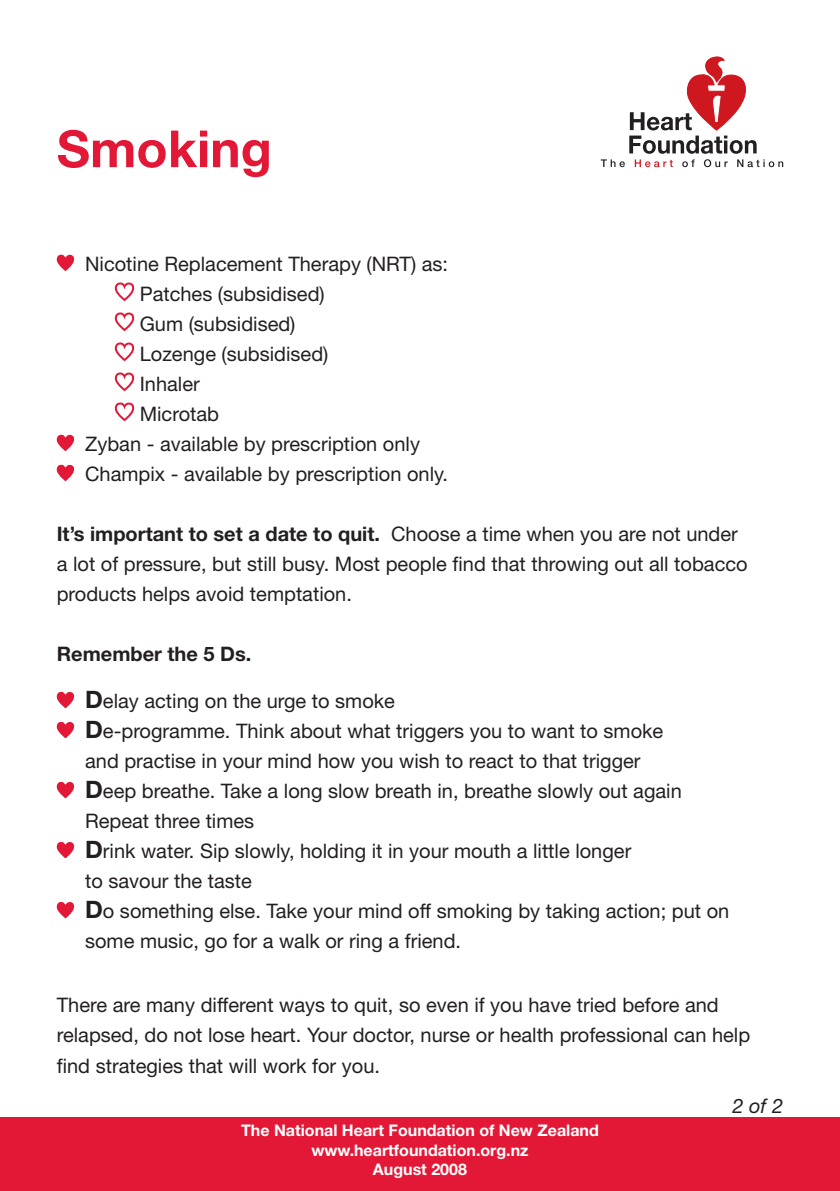
<style>
.page{position:relative;width:840px;height:1191px;background:#fff}
.page>*{position:absolute;margin:0;border:0;box-sizing:border-box;transform-origin:0 0}
.t1{font:700 51.2px "Helvetica Neue";color:#e31836}
.t2{font:20px/30px "Helvetica Neue";color:#231f20}
.t3{font:700 20px "Helvetica Neue";color:#231f20}
.t4{font:italic 20px "Helvetica Neue";color:#231f20}
.t5{font:700 16px/19.2px "Helvetica Neue";color:#fff;text-align:center}
.s1{font-weight:700}
.s2{font-weight:700;font-size:24px}
</style>
<div class="page">
<svg style="left:600px;top:56px;width:182px;height:111px"></svg>
<svg style="left:56px;top:254px;width:18px;height:17px"></svg>
<svg style="left:114px;top:282px;width:21px;height:20px"></svg>
<svg style="left:114px;top:312px;width:21px;height:20px"></svg>
<svg style="left:114px;top:342px;width:21px;height:20px"></svg>
<svg style="left:114px;top:372px;width:21px;height:20px"></svg>
<svg style="left:114px;top:402px;width:21px;height:20px"></svg>
<svg style="left:56px;top:434px;width:18px;height:17px"></svg>
<svg style="left:56px;top:464px;width:18px;height:17px"></svg>
<svg style="left:56px;top:691px;width:18px;height:17px"></svg>
<svg style="left:56px;top:721px;width:18px;height:17px"></svg>
<svg style="left:56px;top:781px;width:18px;height:17px"></svg>
<svg style="left:56px;top:841px;width:18px;height:17px"></svg>
<svg style="left:56px;top:902px;width:18px;height:16px"></svg>
<div style="left:0;top:1117px;width:839px;height:74px;background:#e31836"></div>
<h1 class="t1" style="left:57px;top:131px;width:216px">Smoking</h1>
<p class="t2" style="left:85px;top:251px;width:364px">Nicotine Replacement Therapy (NRT) as:</p>
<p class="t2" style="left:140px;top:281px;width:186px">Patches (subsidised)</p>
<p class="t2" style="left:140px;top:311px;width:157px">Gum (subsidised)</p>
<p class="t2" style="left:140px;top:341px;width:190px">Lozenge (subsidised)</p>
<p class="t2" style="left:140px;top:371px;width:61px">Inhaler</p>
<p class="t2" style="left:140px;top:401px;width:81px">Microtab</p>
<p class="t2" style="left:85px;top:431px;width:336px">Zyban - available by prescription only</p>
<p class="t2" style="left:85px;top:461px;width:364px">Champix - available by prescription only.</p>
<p class="t2" style="left:57px;top:521px;width:692px"><span class="s1">It’s important to set a date to quit.</span> Choose a time when you are not under a lot of pressure, but still busy. Most people find that throwing out all tobacco products helps avoid temptation.</p>
<p class="t3" style="left:57px;top:647px;width:196px">Remember the 5 Ds.</p>
<p class="t2" style="left:85px;top:688px;width:645px"><span class="s2">D</span>elay acting on the urge to smoke<br><span class="s2">D</span>e-programme. Think about what triggers you to want to smoke<br>and practise in your mind how you wish to react to that trigger<br><span class="s2">D</span>eep breathe. Take a long slow breath in, breathe slowly out again Repeat three times<br><span class="s2">D</span>rink water. Sip slowly, holding it in your mouth a little longer<br>to savour the taste<br><span class="s2">D</span>o something else. Take your mind off smoking by taking action; put on some music, go for a walk or ring a friend.</p>
<p class="t2" style="left:57px;top:992px;width:694px">There are many different ways to quit, so even if you have tried before and relapsed, do not lose heart. Your doctor, nurse or health professional can help find strategies that will work for you.</p>
<p class="t5" style="left:241px;top:1122px;width:359px">The National Heart Foundation of New Zealand www.heartfoundation.org.nz<br>August 2008</p>
<p class="t4" style="left:732px;top:1099px;width:52px">2 of 2</p>
</div>
